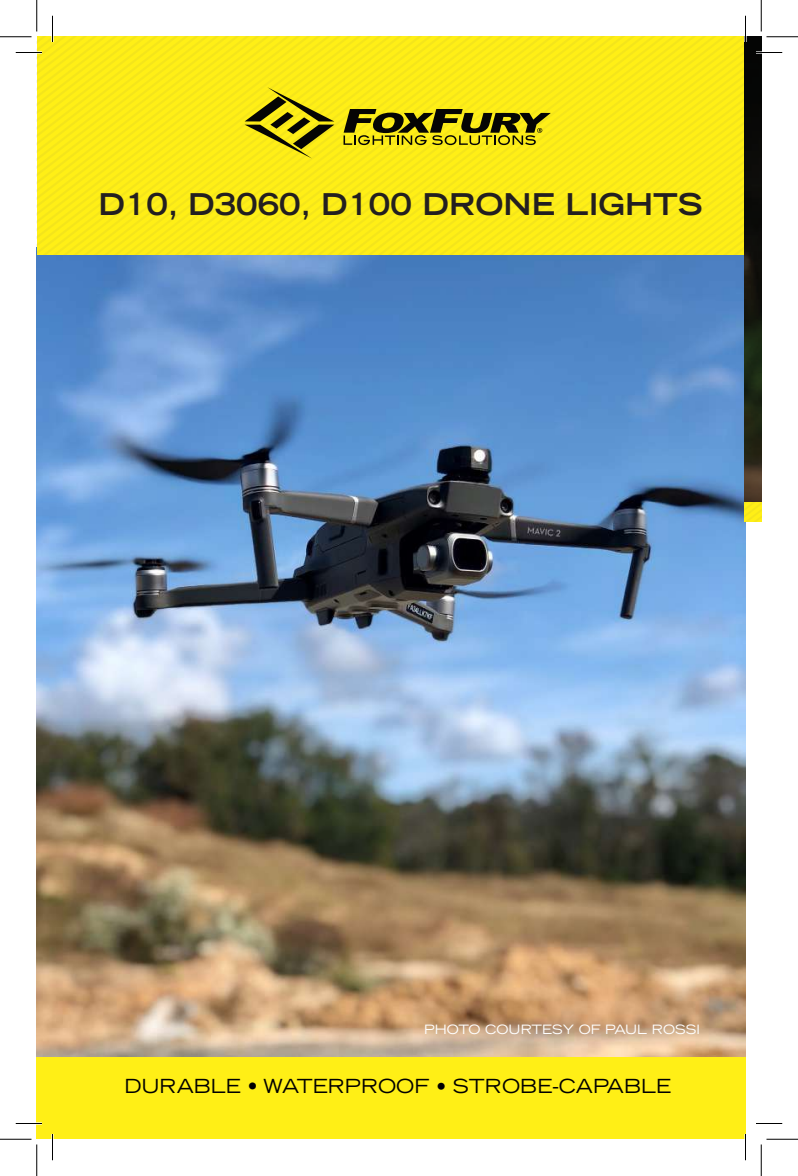
<style>
.page{position:relative;width:798px;height:1176px;background:#fff}
.page>*{position:absolute;margin:0;border:0;box-sizing:border-box;transform-origin:0 0}
.t1{font:700 expanded 29.75px "Trade Gothic LH";color:#231f20}
.t2{font:expanded 19.25px "Trade Gothic LH";color:#000001}
.t3{font:expanded 12.78px "Trade Gothic LH";color:#fff}
.s1{font-weight:700}
</style>
<div class="page">
<img style="left:37px;top:255px;width:709px;height:802px">
<div style="left:37px;top:37px;width:707px;height:218px;background:#feee16"></div>
<div style="left:37px;top:1057px;width:709px;height:82px;background:#ffef16"></div>
<svg style="left:344px;top:109px;width:207px;height:36px"></svg>
<svg style="left:245px;top:87px;width:89px;height:72px"></svg>
<img style="left:744px;top:37px;width:17px;height:465px">
<div style="left:744px;top:503px;width:17px;height:19px;background:#ffef16"></div>
<div style="left:744px;top:502px;width:17px;height:19px;background:#fded16"></div>
<hr style="left:16px;top:51px;width:26px;height:3px;background:#fff">
<hr style="left:756px;top:51px;width:26px;height:3px;background:#fff">
<hr style="left:16px;top:1122px;width:26px;height:3px;background:#fff">
<hr style="left:51px;top:16px;width:3px;height:26px;background:#fff">
<hr style="left:51px;top:1134px;width:3px;height:26px;background:#fff">
<hr style="left:744px;top:16px;width:3px;height:26px;background:#fff">
<hr style="left:744px;top:1134px;width:3px;height:26px;background:#fff">
<svg style="left:16px;top:52px;width:26px;height:1px"></svg>
<svg style="left:756px;top:52px;width:26px;height:1px"></svg>
<svg style="left:16px;top:1123px;width:26px;height:1px"></svg>
<svg style="left:756px;top:1123px;width:26px;height:1px"></svg>
<svg style="left:52px;top:16px;width:1px;height:26px"></svg>
<svg style="left:52px;top:1134px;width:1px;height:26px"></svg>
<svg style="left:745px;top:16px;width:1px;height:26px"></svg>
<svg style="left:745px;top:1134px;width:1px;height:26px"></svg>
<hr style="left:0;top:36px;width:32px;height:1px;background:#000">
<hr style="left:766px;top:36px;width:32px;height:1px;background:#000">
<hr style="left:0;top:1139px;width:32px;height:1px;background:#000">
<hr style="left:766px;top:1139px;width:32px;height:1px;background:#000">
<hr style="left:36px;top:0;width:1px;height:32px;background:#000">
<hr style="left:36px;top:1144px;width:1px;height:32px;background:#000">
<hr style="left:761px;top:0;width:1px;height:32px;background:#000">
<hr style="left:761px;top:1144px;width:1px;height:32px;background:#000">
<h1 class="t1" style="left:98px;top:184px;width:606px">D10, D3060, D100 DRONE LIGHTS</h1>
<p class="t3" style="left:424px;top:1021px;width:277px">PHOTO COURTESY OF PAUL ROSSI</p>
<p class="t2" style="left:124px;top:1073px;width:548px">DURABLE • WATERPROOF <span class="s1">•</span> STROBE-CAPABLE</p>
</div>
